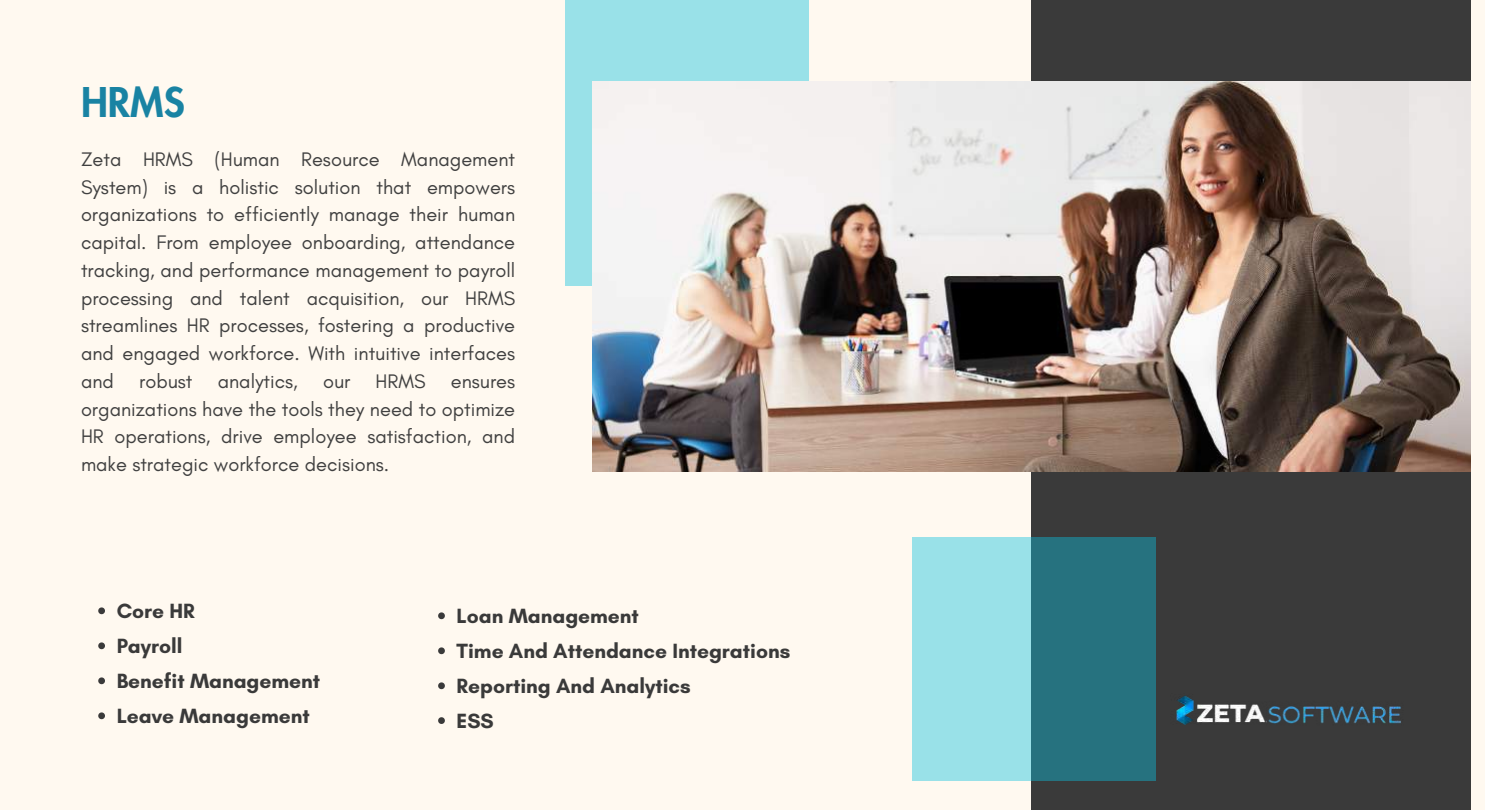
<style>
.page{position:relative;width:1485px;height:810px;background:#fff9f0}
.page>*{position:absolute;margin:0;border:0;box-sizing:border-box;transform-origin:0 0}
.t1{font:800 40px "Futura LT Pro";color:#1983a3}
.t2{font:700 21px/34.8px "Glacial Indifference";color:#3a3a3a}
.t3{font:20px/27.8px "Glacial Indifference";color:#404040;text-align:justify}
</style>
<div class="page">
<div style="left:1032px;top:0;width:439px;height:810px;background:#3a3a3a"></div>
<div style="left:565px;top:0;width:244px;height:286px;background:#99e1e8"></div>
<img style="left:593px;top:81px;width:878px;height:391px">
<svg style="left:912px;top:537px;width:244px;height:244px;background:#5ea8b2"></svg>
<img style="left:1268px;top:706px;width:133px;height:18px">
<img style="left:1176px;top:695px;width:91px;height:30px">
<svg style="left:98px;top:607px;width:7px;height:7px"></svg>
<svg style="left:438px;top:612px;width:7px;height:7px"></svg>
<svg style="left:438px;top:682px;width:7px;height:7px"></svg>
<svg style="left:438px;top:717px;width:7px;height:7px"></svg>
<svg style="left:438px;top:647px;width:7px;height:7px"></svg>
<svg style="left:98px;top:642px;width:7px;height:7px"></svg>
<svg style="left:98px;top:677px;width:7px;height:7px"></svg>
<svg style="left:98px;top:712px;width:7px;height:7px"></svg>
<h1 class="t1" style="left:81px;top:84px;width:105px">HRMS</h1>
<p class="t3" style="left:81px;top:145px;width:436px">Zeta HRMS (Human Resource Management System) is a holistic solution that empowers organizations to efficiently manage their human capital. From employee onboarding, attendance tracking, and performance management to payroll processing and talent acquisition, our HRMS streamlines HR processes, fostering a productive and engaged workforce. With intuitive interfaces and</p>
<p class="t3" style="left:139px;top:367px;width:55px">robust</p>
<p class="t3" style="left:218px;top:367px;width:82px">analytics,</p>
<p class="t3" style="left:323px;top:367px;width:29px">our</p>
<p class="t3" style="left:376px;top:367px;width:51px">HRMS</p>
<p class="t3" style="left:81px;top:367px;width:436px;text-indent:370px">ensures organizations have the tools they need to optimize HR operations, drive employee satisfaction, and make strategic workforce decisions.</p>
<p class="t2" style="left:117px;top:593px;width:80px">Core HR</p>
<p class="t2" style="left:457px;top:598px;width:184px">Loan Management</p>
<p class="t2" style="left:117px;top:628px;width:67px">Payroll</p>
<p class="t2" style="left:457px;top:633px;width:335px">Time And Attendance Integrations</p>
<p class="t2" style="left:117px;top:663px;width:205px">Benefit Management<br>Leave Management</p>
<p class="t2" style="left:457px;top:668px;width:236px">Reporting And Analytics<br>ESS</p>
</div>
